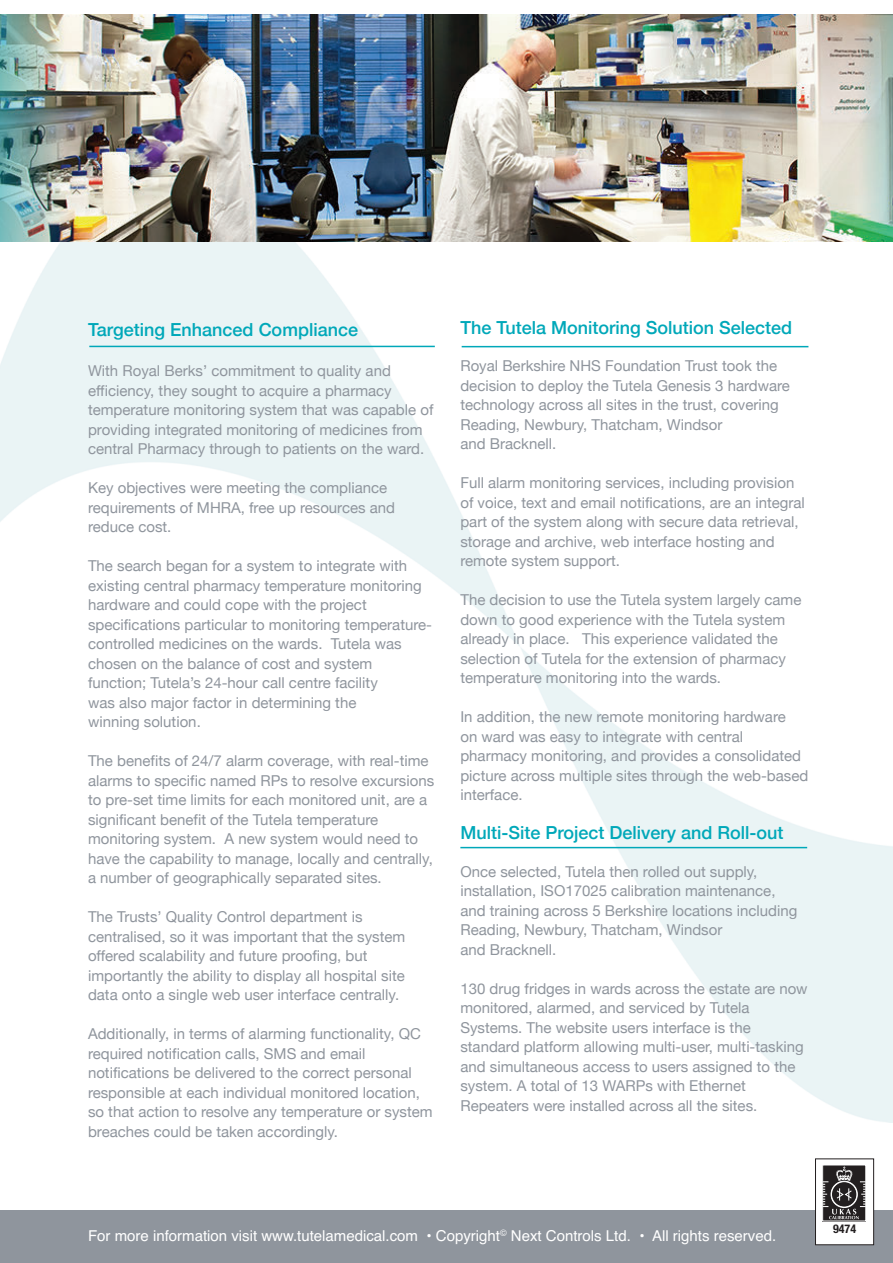
<style>
.page{position:relative;width:893px;height:1263px;background:#fff}
.page>*{position:absolute;margin:0;border:0;box-sizing:border-box;transform-origin:0 0}
.t1{font:500 18px "Helvetica Neue";color:#00a8b9}
.t2{font:15px/19.5px "Helvetica Neue";color:#8f959d}
.t3{font:15px "Helvetica";color:#fff}
.t4{font:700 condensed 12px "Helvetica Neue";color:#231f20}
</style>
<div class="page">
<hr style="left:462px;top:346px;width:346px;height:1px;background:#00a8b9">
<div style="left:0;top:1211px;width:893px;height:52px;background:#8f959d"></div>
<div style="left:816px;top:1159px;width:57px;height:85px;background:#fff"></div>
<div style="left:815px;top:1159px;width:59px;height:86px;border:1px solid #231f20"></div>
<svg style="left:823px;top:1166px;width:43px;height:53px;background:#4d494a"></svg>
<hr style="left:89px;top:346px;width:346px;height:1px;background:#00a8b9">
<img style="left:0;top:15px;width:893px;height:227px">
<hr style="left:460px;top:847px;width:347px;height:1px;background:#00a8b9">
<p class="t1" style="left:88px;top:318px;width:271px">targeting Enhanced Compliance</p>
<p class="t2" style="left:88px;top:361px;width:347px">With Royal Berks’ commitment to quality and efficiency, they sought to acquire a pharmacy temperature monitoring system that was capable of providing integrated monitoring of medicines from central Pharmacy through to patients on the ward.</p>
<p class="t2" style="left:88px;top:478px;width:309px">Key objectives were meeting the compliance requirements of MHRA, free up resources and reduce cost.</p>
<p class="t2" style="left:88px;top:556px;width:345px">The search began for a system to integrate with existing central pharmacy temperature monitoring hardware and could cope with the project specifications particular to monitoring temperature&shy;controlled medicines on the wards. Tutela was chosen on the balance of cost and system function; Tutela’s 24-hour call centre facility<br>was also major factor in determining the<br>winning solution.</p>
<p class="t2" style="left:88px;top:751px;width:348px">The benefits of 24/7 alarm coverage, with real-time alarms to specific named RPs to resolve excursions to pre-set time limits for each monitored unit, are a significant benefit of the Tutela temperature monitoring system. A new system would need to have the capability to manage, locally and centrally, a number of geographically separated sites.</p>
<p class="t2" style="left:88px;top:907px;width:319px">The Trusts’ Quality Control department is centralised, so it was important that the system offered scalability and future proofing, but importantly the ability to display all hospital site data onto a single web user interface centrally.</p>
<p class="t2" style="left:88px;top:1024px;width:346px">Additionally, in terms of alarming functionality, QC required notification calls, SMS and email notifications be delivered to the correct personal responsible at each individual monitored location, so that action to resolve any temperature or system breaches could be taken accordingly.</p>
<p class="t1" style="left:460px;top:316px;width:333px">the tutela Monitoring solution selected</p>
<p class="t2" style="left:460px;top:356px;width:331px">Royal Berkshire NHS Foundation Trust took the decision to deploy the Tutela Genesis 3 hardware technology across all sites in the trust, covering Reading, Newbury, Thatcham, Windsor<br>and Bracknell.</p>
<p class="t2" style="left:460px;top:473px;width:346px">Full alarm monitoring services, including provision of voice, text and email notifications, are an integral part of the system along with secure data retrieval, storage and archive, web interface hosting and remote system support.</p>
<p class="t2" style="left:460px;top:590px;width:343px">The decision to use the Tutela system largely came down to good experience with the Tutela system already in place. This experience validated the selection of Tutela for the extension of pharmacy temperature monitoring into the wards.</p>
<p class="t2" style="left:460px;top:707px;width:349px">In addition, the new remote monitoring hardware<br>on ward was easy to integrate with central pharmacy monitoring, and provides a consolidated picture across multiple sites through the web-based interface.</p>
<p class="t1" style="left:460px;top:822px;width:325px">Multi-site Project delivery and Roll-out</p>
<p class="t2" style="left:460px;top:861px;width:339px">Once selected, Tutela then rolled out supply, installation, ISO17025 calibration maintenance, and training across 5 Berkshire locations including Reading, Newbury, Thatcham, Windsor<br>and Bracknell.</p>
<p class="t2" style="left:460px;top:978px;width:349px">130 drug fridges in wards across the estate are now monitored, alarmed, and serviced by Tutela Systems. The website users interface is the standard platform allowing multi-user, multi-tasking and simultaneous access to users assigned to the system. A total of 13 WARPs with Ethernet Repeaters were installed across all the sites.</p>
<p class="t3" style="left:88px;top:1230px;width:690px">For more information visit www.tutelamedical.com • Copyright<sup>©</sup> Next Controls Ltd. • All rights reserved.</p>
<p class="t4" style="left:833px;top:1222px;width:25px">9474</p>
</div>
